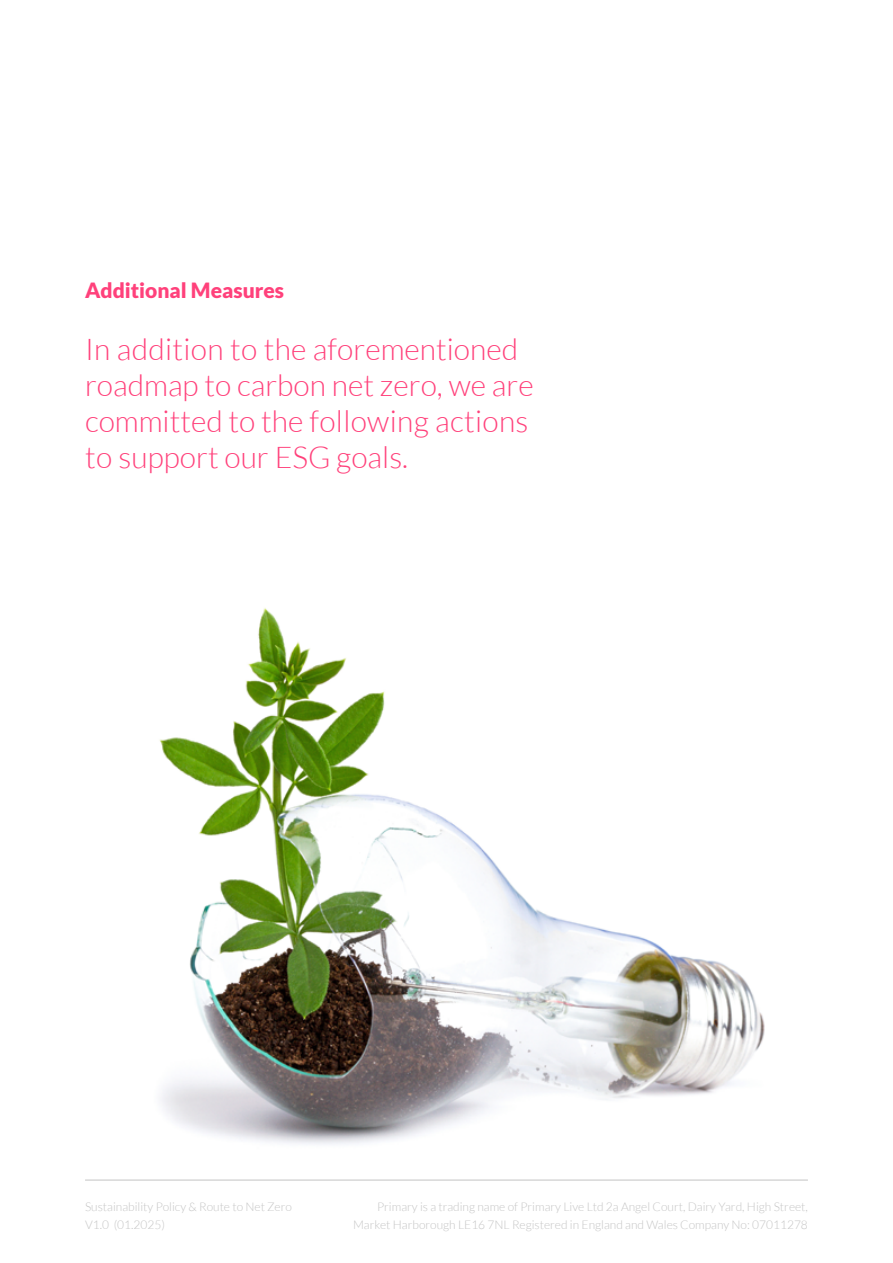
<style>
.page{position:relative;width:893px;height:1263px;background:#fff}
.page>*{position:absolute;margin:0;border:0;box-sizing:border-box;transform-origin:0 0}
.t1{font:300 30px/36px "Lato";color:#ff417b}
.t2{font:900 21px "Lato";color:#ff417b}
.t3{font:300 12px/18px "Lato";color:#c4c4c4}
</style>
<div class="page">
<hr style="left:85px;top:1180px;width:723px;height:1px;background:#c4c4c4">
<img style="left:159px;top:608px;width:606px;height:537px">
<h2 class="t2" style="left:85px;top:278px;width:201px">Additional Measures</h2>
<h1 class="t1" style="left:85px;top:331px;width:450px">In addition to the aforementioned roadmap to carbon net zero, we are committed to the following actions to support our ESG goals.</h1>
<p class="t3" style="left:85px;top:1197px;width:208px">Sustainability Policy &amp; Route to Net Zero<br>V1.0 (01.2025)</p>
<p class="t3" style="left:353px;top:1197px;width:456px;text-align:right">Primary is a trading name of Primary Live Ltd 2a Angel Court, Dairy Yard, High Street,<br>Market Harborough LE16 7NL Registered in England and Wales Company No: 07011278</p>
</div>
